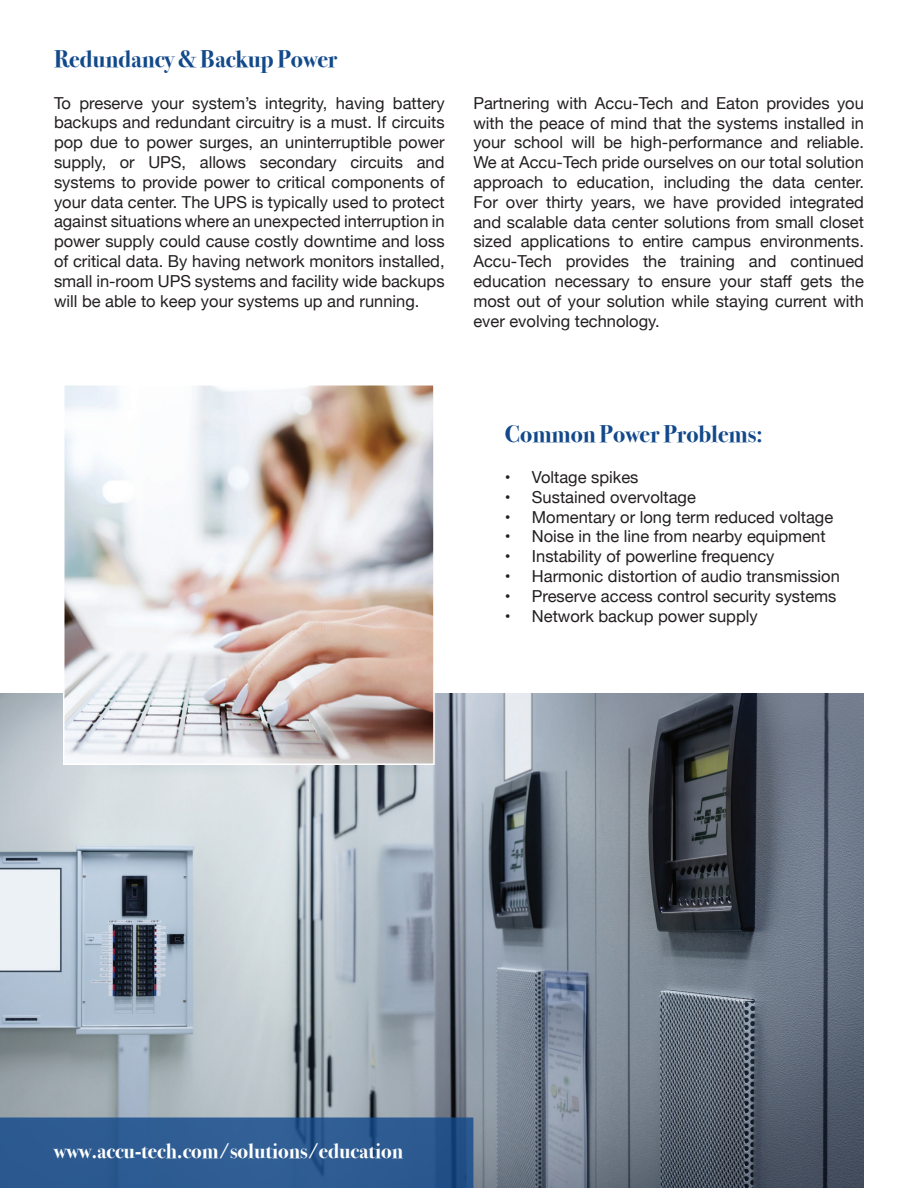
<style>
.page{position:relative;width:918px;height:1188px;background:#fff}
.page>*{position:absolute;margin:0;border:0;box-sizing:border-box;transform-origin:0 0}
.t1{font:700 24px "Bodoni Svty Two ITCTT";color:#12498b}
.t2{font:700 21px "Bodoni Svty Two ITCTT";color:#fff}
.t3{font:16.5px/19.8px "Helvetica Neue";color:#231f20;text-align:justify}
</style>
<div class="page">
<img style="left:0;top:693px;width:864px;height:495px">
<img style="left:66px;top:387px;width:366px;height:375px">
<div style="left:63px;top:384px;width:372px;height:381px;border:2px solid #fff"></div>
<svg style="left:0;top:1117px;width:474px;height:71px;background:#2d5b91"></svg>
<h1 class="t1" style="left:54px;top:39px;width:285px">Redundancy &amp; Backup Power</h1>
<p class="t3" style="left:54px;top:94px;width:392px">To preserve your system’s integrity, having battery backups and redundant circuitry is a must. If circuits pop due to power surges, an uninterruptible power supply, or UPS, allows secondary circuits and systems to provide power to critical components of your data center. The UPS is typically used to protect against situations where an unexpected interruption in power supply could cause costly downtime and loss of critical data. By having network monitors installed, small in-room UPS systems and facility wide backups will be able to keep your systems up and running.</p>
<p class="t3" style="left:473px;top:94px;width:392px">Partnering with Accu-Tech and Eaton provides you with the peace of mind that the systems installed in your school will be high-performance and reliable.<br>We at Accu-Tech pride ourselves on our total solution approach to education, including the data center.<br>For over thirty years, we have provided integrated and scalable data center solutions from small closet sized applications to entire campus environments.<br>Accu-Tech provides the training and continued education necessary to ensure your staff gets the most out of your solution while staying current with ever evolving technology.</p>
<h1 class="t1" style="left:505px;top:414px;width:260px">Common Power Problems:</h1>
<p class="t3" style="left:505px;top:468px;width:135px">• Voltage spikes</p>
<p class="t3" style="left:505px;top:488px;width:193px">• Sustained overvoltage</p>
<p class="t3" style="left:505px;top:508px;width:330px">• Momentary or long term reduced voltage</p>
<p class="t3" style="left:505px;top:528px;width:322px">• Noise in the line from nearby equipment</p>
<p class="t3" style="left:505px;top:547px;width:271px">• Instability of powerline frequency</p>
<p class="t3" style="left:505px;top:567px;width:337px">• Harmonic distortion of audio transmission</p>
<p class="t3" style="left:505px;top:587px;width:333px">• Preserve access control security systems</p>
<p class="t3" style="left:505px;top:607px;width:254px">• Network backup power supply</p>
<p class="t2" style="left:54px;top:1134px;width:351px">www.accu-tech.com/solutions/education</p>
</div>
